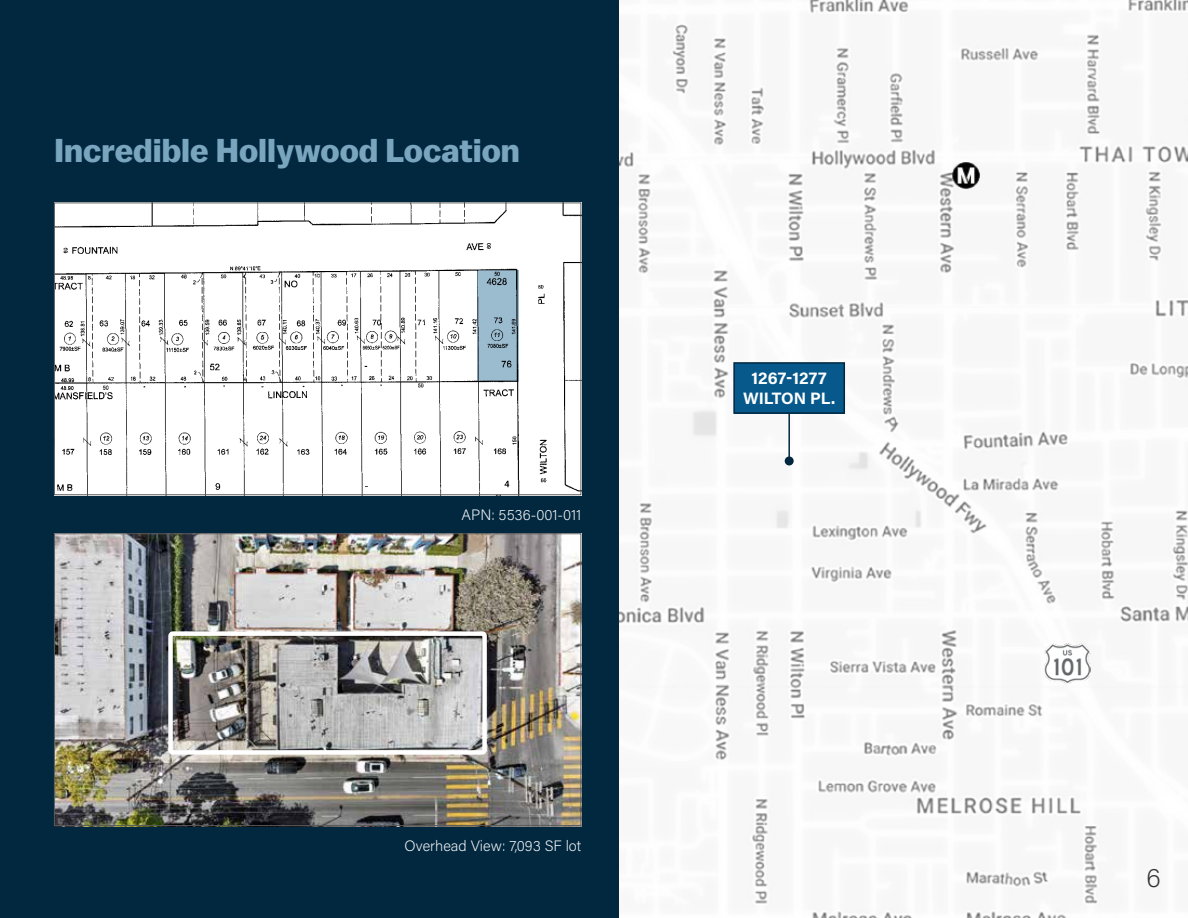
<style>
.page{position:relative;width:1188px;height:918px;background:#fff}
.page>*{position:absolute;margin:0;border:0;box-sizing:border-box;transform-origin:0 0}
.t1{font:700 33px "Balto";color:#7aa5bf}
.t2{font:200 27px "Acumin Pro";color:#333}
.t3{font:700 16.5px/19.8px "Acumin Pro";color:#fff;text-align:center}
.t4{font:200 15px "Acumin Pro";color:#fff}
</style>
<div class="page">
<div style="left:0;top:0;width:667px;height:918px;background:#022840"></div>
<img style="left:620px;top:0;width:568px;height:918px">
<img style="left:54px;top:202px;width:527px;height:291px">
<div style="left:54px;top:203px;width:527px;height:292px;border:1px solid #58595b"></div>
<img style="left:56px;top:535px;width:523px;height:289px">
<div style="left:54px;top:533px;width:527px;height:293px;border:1px solid #58595b"></div>
<img style="left:1045px;top:644px;width:46px;height:39px">
<hr style="left:788px;top:387px;width:2px;height:74px;background:#022840">
<div style="left:785px;top:456px;width:9px;height:9px;background:#022840;border-radius:50%"></div>
<div style="left:734px;top:363px;width:110px;height:50px;background:#07598c"></div>
<div style="left:733px;top:362px;width:112px;height:52px;border:2px solid #022840"></div>
<svg style="left:477px;top:270px;width:42px;height:111px;background:#8ca9bb"></svg>
<img style="left:951px;top:161px;width:29px;height:29px;border-radius:14px">
<div style="left:168px;top:631px;width:319px;height:124px;border:4px solid #fff;border-radius:2px"></div>
<h1 class="t1" style="left:54px;top:130px;width:467px">Incredible Hollywood Location</h1>
<p class="t4" style="left:462px;top:504px;width:121px">APN: 5536-001-011</p>
<p class="t4" style="left:404px;top:836px;width:178px">Overhead View: 7,093 SF lot</p>
<p class="t3" style="left:743px;top:368px;width:93px">1267-1277<br>WILTON PL.</p>
<h2 class="t2" style="left:1147px;top:859px;width:16px">6</h2>
</div>
